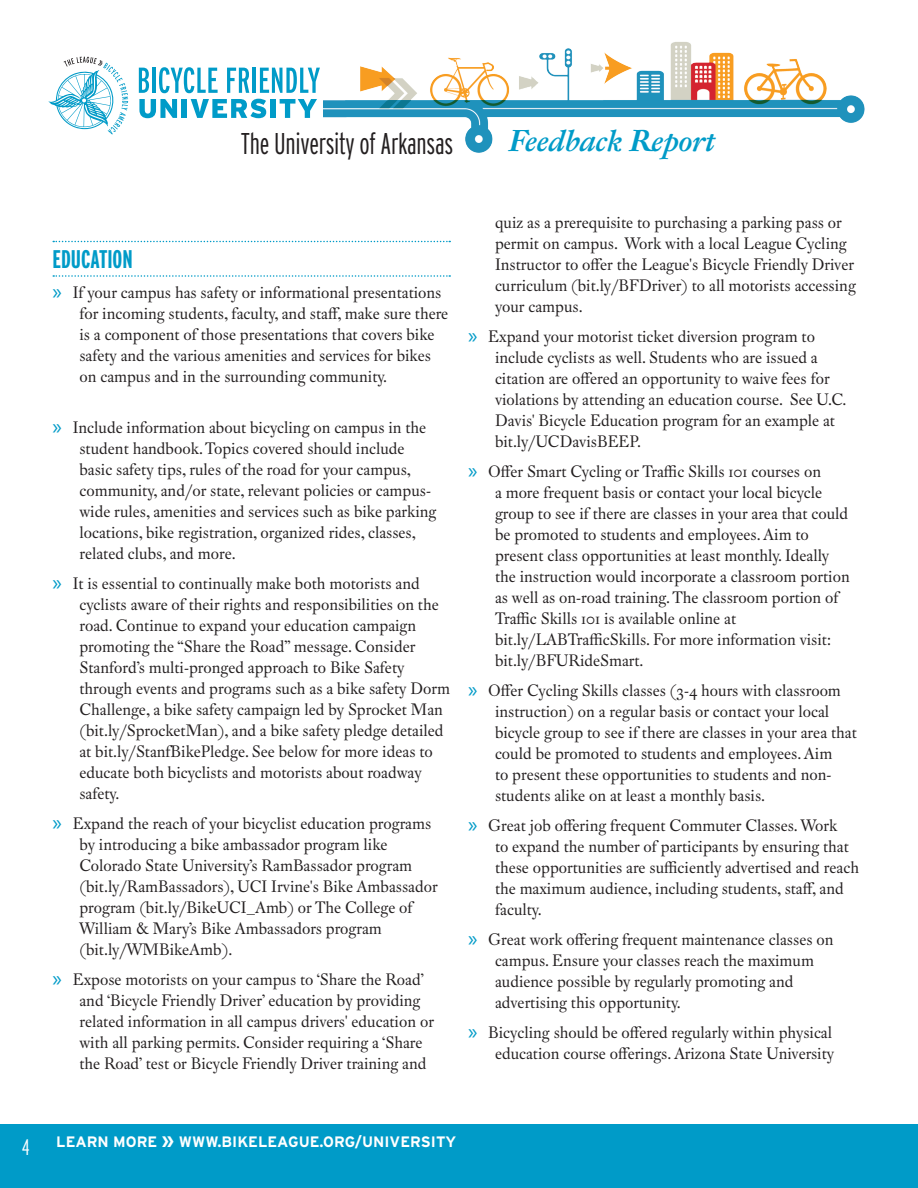
<style>
.page{position:relative;width:918px;height:1188px;background:#fff}
.page>*{position:absolute;margin:0;border:0;box-sizing:border-box;transform-origin:0 0}
.t1{font:300 extra-condensed 30px "Interstate";letter-spacing:-.01em;color:#231f20}
.t2{font:italic 700 30px "Fleischman BT Pro";letter-spacing:-.01em;color:#009bc8}
.Bullets{font:700 extra-condensed 25.5px "Interstate";color:#009bc8}
.t3{font:300 extra-condensed 22.5px "Interstate";color:#fff}
.t4{font:16.5px/21px "Fleischman BT Pro";color:#231f20}
.t5{font:700 15.15px "Interstate";color:#fff}
.s1{font-family:"Myriad Pro";font-size:22.5px;color:#009bc8}
.s2{font-size:20.25px}
</style>
<div class="page">
<svg style="left:53px;top:241px;width:397px;height:1px"></svg>
<svg style="left:53px;top:275px;width:397px;height:2px"></svg>
<div style="left:0;top:1125px;width:918px;height:63px;background:#009bc8"></div>
<img style="left:324px;top:42px;width:541px;height:111px">
<svg style="left:48px;top:57px;width:80px;height:78px"></svg>
<svg style="left:139px;top:99px;width:38px;height:19px"></svg>
<div style="left:182px;top:99px;width:5px;height:19px;background:#009bc8"></div>
<svg style="left:191px;top:99px;width:75px;height:19px"></svg>
<div style="left:270px;top:99px;width:6px;height:19px;background:#009bc8"></div>
<svg style="left:280px;top:99px;width:37px;height:19px"></svg>
<svg style="left:139px;top:68px;width:10px;height:25px"></svg>
<hr style="left:152px;top:68px;width:4px;height:25px;background:#009bc8">
<svg style="left:159px;top:67px;width:59px;height:26px"></svg>
<svg style="left:227px;top:68px;width:22px;height:25px"></svg>
<hr style="left:253px;top:68px;width:3px;height:25px;background:#009bc8">
<svg style="left:260px;top:68px;width:60px;height:25px"></svg>
<p class="t1" style="left:241px;top:125px;width:214px">The University of Arkansas</p>
<p class="t2" style="left:509px;top:122px;width:208px">Feedback Report</p>
<p class="Bullets" style="left:52px;top:244px;width:82px">EDUCATION</p>
<p class="t4" style="left:79px;top:282px;width:370px;text-indent:-27px"><span class="s1">»</span> If your campus has safety or informational presentations for incoming students, faculty, and staff, make sure there is a component of those presentations that covers bike safety and the various amenities and services for bikes on campus and in the surrounding community.</p>
<p class="t4" style="left:79px;top:417px;width:359px;text-indent:-27px"><span class="s1">»</span> Include information about bicycling on campus in the student handbook. Topics covered should include basic safety tips, rules of the road for your campus, community, and/or state, relevant policies or campus&shy;wide rules, amenities and services such as bike parking locations, bike registration, organized rides, classes, related clubs, and more.</p>
<p class="t4" style="left:79px;top:573px;width:372px;text-indent:-27px"><span class="s1">»</span> It is essential to continually make both motorists and cyclists aware of their rights and responsibilities on the road. Continue to expand your education campaign promoting the “Share the Road” message. Consider Stanford’s multi-pronged approach to Bike Safety through events and programs such as a bike safety Dorm Challenge, a bike safety campaign led by Sprocket Man (bit.ly/SprocketMan), and a bike safety pledge detailed at bit.ly/StanfBikePledge. See below for more ideas to educate both bicyclists and motorists about roadway safety.</p>
<p class="t4" style="left:79px;top:813px;width:360px;text-indent:-27px"><span class="s1">»</span> Expand the reach of your bicyclist education programs by introducing a bike ambassador program like Colorado State University’s RamBassador program (bit.ly/RamBassadors), UCI Irvine's Bike Ambassador program (bit.ly/BikeUCI_Amb) or The College of William &amp; Mary’s Bike Ambassadors program (bit.ly/WMBikeAmb).</p>
<p class="t4" style="left:79px;top:969px;width:356px;text-indent:-27px"><span class="s1">»</span> Expose motorists on your campus to ‘Share the Road’ and ‘Bicycle Friendly Driver’ education by providing related information in all campus drivers' education or with all parking permits. Consider requiring a ‘Share the Road’ test or Bicycle Friendly Driver training and</p>
<p class="t4" style="left:495px;top:212px;width:362px">quiz as a prerequisite to purchasing a parking pass or permit on campus. Work with a local League Cycling Instructor to offer the League's Bicycle Friendly Driver curriculum (bit.ly/BFDriver) to all motorists accessing your campus.</p>
<p class="t4" style="left:495px;top:326px;width:353px;text-indent:-27px"><span class="s1">»</span> Expand your motorist ticket diversion program to include cyclists as well. Students who are issued a citation are offered an opportunity to waive fees for violations by attending an education course. See U.C.<br>Davis' Bicycle Education program for an example at bit.ly/UCDavisBEEP.</p>
<p class="t4" style="left:495px;top:461px;width:356px;text-indent:-27px"><span class="s1">»</span> Offer Smart Cycling or Traffic Skills 101 courses on<br>a more frequent basis or contact your local bicycle group to see if there are classes in your area that could be promoted to students and employees. Aim to present class opportunities at least monthly. Ideally the instruction would incorporate a classroom portion as well as on-road training. The classroom portion of Traffic Skills 101 is available online at bit.ly/LABTrafficSkills. For more information visit: bit.ly/BFURideSmart.</p>
<p class="t4" style="left:495px;top:680px;width:363px;text-indent:-27px"><span class="s1">»</span> Offer Cycling Skills classes (3-4 hours with classroom instruction) on a regular basis or contact your local bicycle group to see if there are classes in your area that could be promoted to students and employees. Aim<br>to present these opportunities to students and non&shy;students alike on at least a monthly basis.</p>
<p class="t4" style="left:495px;top:815px;width:366px;text-indent:-27px"><span class="s1">»</span> Great job offering frequent Commuter Classes. Work<br>to expand the number of participants by ensuring that these opportunities are sufficiently advertised and reach the maximum audience, including students, staff, and faculty.</p>
<p class="t4" style="left:495px;top:929px;width:340px;text-indent:-27px"><span class="s1">»</span> Great work offering frequent maintenance classes on campus. Ensure your classes reach the maximum audience possible by regularly promoting and advertising this opportunity.</p>
<p class="t4" style="left:468px;top:1022px;width:368px;text-align:right"><span class="s1">»</span> Bicycling should be offered regularly within physical education course offerings. Arizona State University</p>
<p class="t3" style="left:22px;top:1133px;width:9px">4</p>
<p class="t5" style="left:56px;top:1133px;width:402px">LEARN MORE <span class="s2">»</span> WWW.BIKELEAGUE.ORG/UNIVERSITY</p>
</div>
